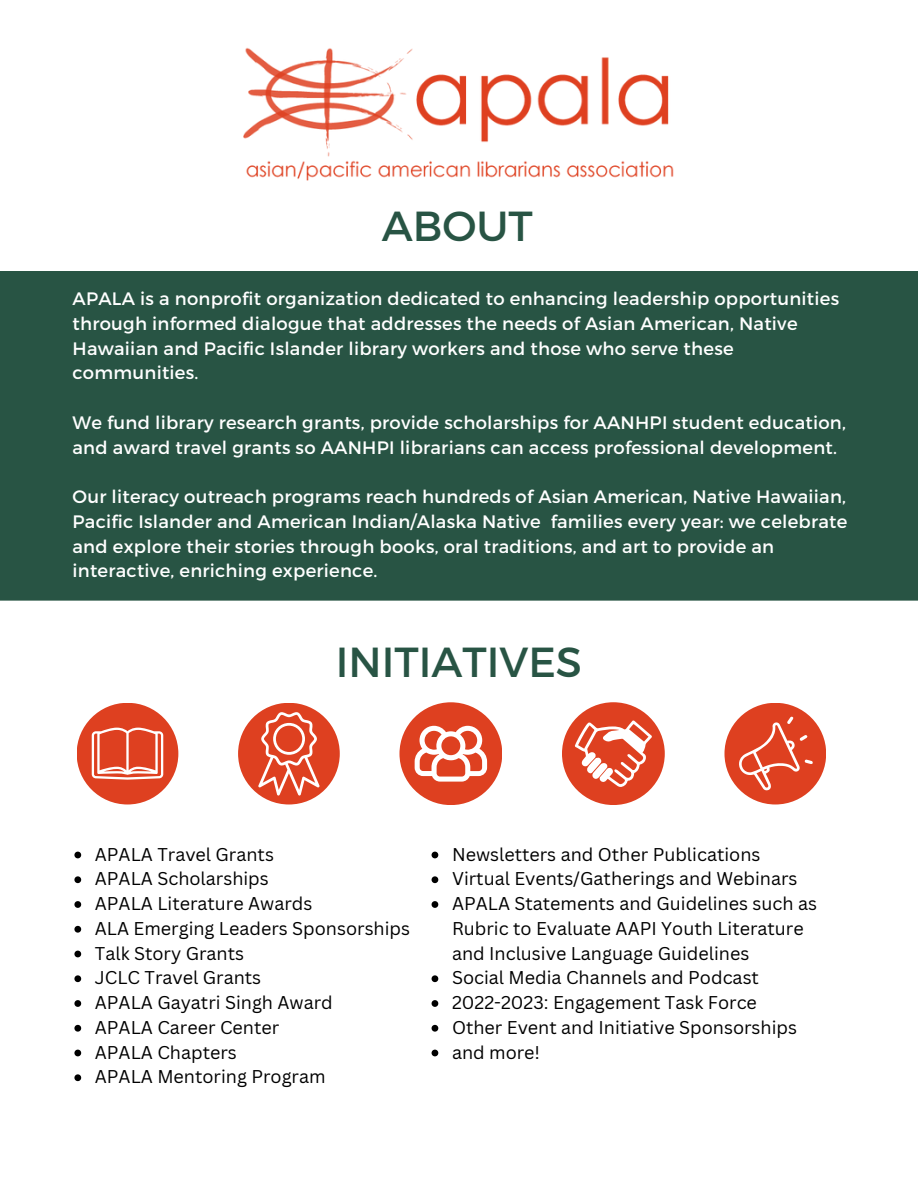
<style>
.page{position:relative;width:918px;height:1188px;background:#fff}
.page>*{position:absolute;margin:0;border:0;box-sizing:border-box;transform-origin:0 0}
.t1{font:42px "Montserrat";color:#285444}
.t2{font:18px/24.8px "Montserrat";letter-spacing:.015em;color:#fff}
.t3{font:18px/24.8px "Canva Sans";color:#000}
</style>
<div class="page">
<img style="left:243px;top:47px;width:431px;height:134px">
<svg style="left:399px;top:702px;width:103px;height:103px"></svg>
<div style="left:562px;top:702px;width:103px;height:103px;background:#de4020;border-radius:50%"></div>
<svg style="left:575px;top:720px;width:77px;height:67px"></svg>
<div style="left:238px;top:703px;width:102px;height:102px;background:#de4020;border-radius:50%"></div>
<svg style="left:258px;top:712px;width:61px;height:83px"></svg>
<div style="left:77px;top:703px;width:101px;height:102px;background:#de4020;border-radius:50%"></div>
<svg style="left:92px;top:728px;width:71px;height:52px"></svg>
<div style="left:724px;top:703px;width:102px;height:102px;background:#de4020;border-radius:50%"></div>
<svg style="left:738px;top:717px;width:75px;height:73px"></svg>
<svg style="left:74px;top:852px;width:7px;height:6px"></svg>
<svg style="left:74px;top:876px;width:7px;height:7px"></svg>
<svg style="left:74px;top:901px;width:7px;height:7px"></svg>
<svg style="left:74px;top:926px;width:7px;height:7px"></svg>
<svg style="left:74px;top:951px;width:7px;height:6px"></svg>
<svg style="left:74px;top:975px;width:7px;height:7px"></svg>
<svg style="left:74px;top:1000px;width:7px;height:7px"></svg>
<svg style="left:74px;top:1025px;width:7px;height:7px"></svg>
<svg style="left:74px;top:1050px;width:7px;height:6px"></svg>
<svg style="left:74px;top:1074px;width:7px;height:7px"></svg>
<div style="left:0;top:271px;width:918px;height:330px;background:#285444"></div>
<svg style="left:432px;top:852px;width:6px;height:6px"></svg>
<svg style="left:432px;top:876px;width:6px;height:7px"></svg>
<svg style="left:432px;top:901px;width:6px;height:7px"></svg>
<svg style="left:432px;top:975px;width:6px;height:7px"></svg>
<svg style="left:432px;top:1000px;width:6px;height:7px"></svg>
<svg style="left:432px;top:1025px;width:6px;height:7px"></svg>
<svg style="left:432px;top:1050px;width:6px;height:6px"></svg>
<h1 class="t1" style="left:382px;top:199px;width:153px">ABOUT</h1>
<p class="t2" style="left:73px;top:286px;width:768px">APALA is a nonprofit organization dedicated to enhancing leadership opportunities through informed dialogue that addresses the needs of Asian American, Native Hawaiian and Pacific Islander library workers and those who serve these communities.</p>
<p class="t2" style="left:73px;top:409px;width:775px">We fund library research grants, provide scholarships for AANHPI student education, and award travel grants so AANHPI librarians can access professional development.</p>
<p class="t2" style="left:73px;top:484px;width:776px">Our literacy outreach programs reach hundreds of Asian American, Native Hawaiian, Pacific Islander and American Indian/Alaska Native families every year: we celebrate and explore their stories through books, oral traditions, and art to provide an interactive, enriching experience.</p>
<h1 class="t1" style="left:336px;top:635px;width:248px">INITIATIVES</h1>
<p class="t3" style="left:95px;top:841px;width:317px">APALA Travel Grants<br>APALA Scholarships<br>APALA Literature Awards<br>ALA Emerging Leaders Sponsorships<br>Talk Story Grants<br>JCLC Travel Grants<br>APALA Gayatri Singh Award<br>APALA Career Center<br>APALA Chapters<br>APALA Mentoring Program</p>
<p class="t3" style="left:452px;top:841px;width:367px">Newsletters and Other Publications Virtual Events/Gatherings and Webinars APALA Statements and Guidelines such as Rubric to Evaluate AAPI Youth Literature and Inclusive Language Guidelines<br>Social Media Channels and Podcast 2022-2023: Engagement Task Force<br>Other Event and Initiative Sponsorships and more!</p>
</div>
